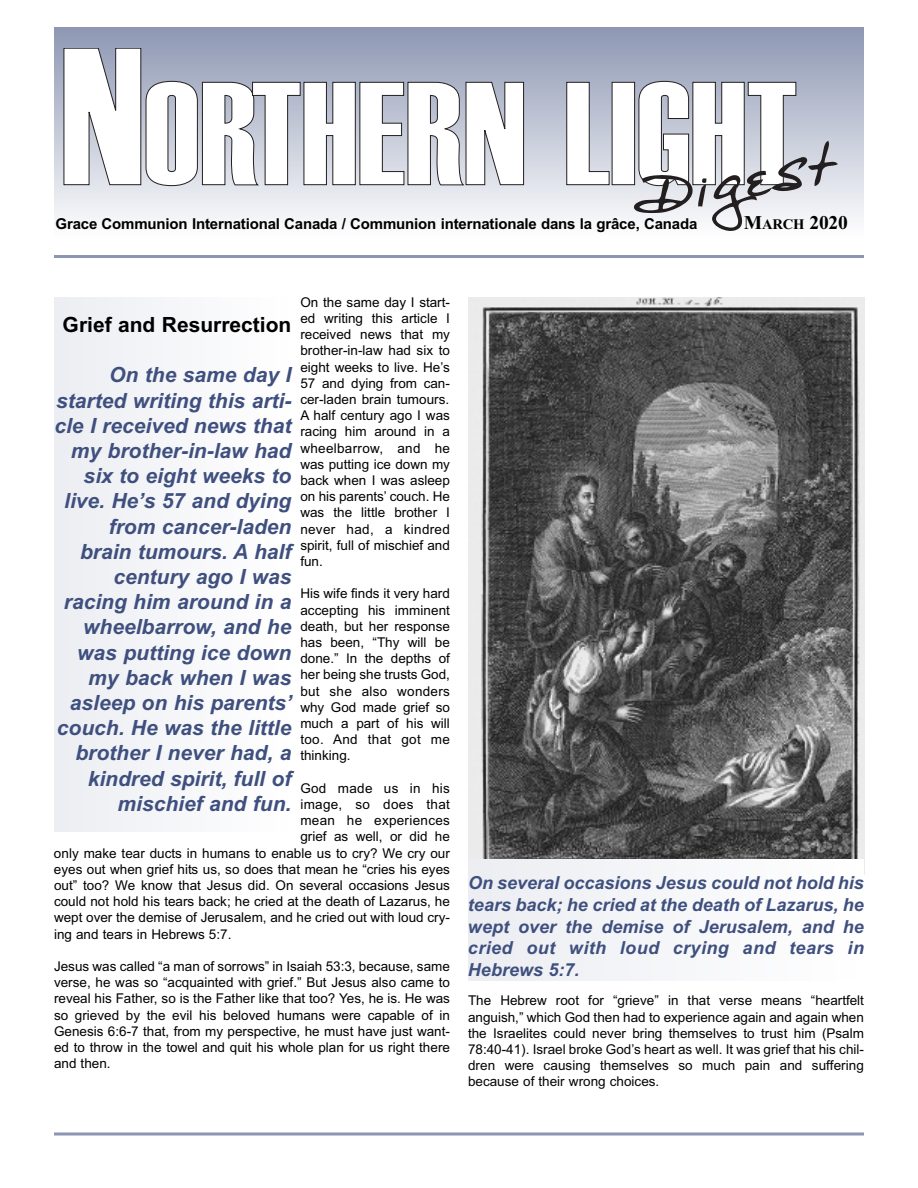
<style>
.page{position:relative;width:918px;height:1188px;background:#fff}
.page>*{position:absolute;margin:0;border:0;box-sizing:border-box;transform-origin:0 0}
.t1{font:italic 700 21px/25.2px "Arial";color:#3f507f;text-align:right}
.t2{font:700 21px "Arial";color:#000}
.t3{font:700 19.5px "Times New Roman";color:#000}
.t4{font:italic 700 18px/21.6px "Arial";letter-spacing:.02em;color:#3f507f;text-align:justify}
.t5{font:700 15px "Arial";letter-spacing:-.01em;color:#000}
.t6{font:13.5px/16.2px "Arial";color:#000;text-align:justify}
.t7{font:13.5px "Arial";letter-spacing:.02em;color:#000}
.s1{font-size:14.7px}
.s2{color:#040404}
</style>
<div class="page">
<hr style="left:54px;top:255px;width:810px;height:3px;background:#8c96b2">
<svg style="left:54px;top:1132px;width:810px;height:4px;background:#a8b0c5"></svg>
<div style="left:54px;top:297px;width:237px;height:534px;background:#f5f6f9"></div>
<div style="left:54px;top:27px;width:810px;height:210px;background:linear-gradient(to bottom,#8d97b3,#fdfdfd)"></div>
<svg style="left:64px;top:48px;width:460px;height:138px"></svg>
<svg style="left:566px;top:82px;width:43px;height:103px"></svg>
<div style="left:612px;top:82px;width:23px;height:103px;background:#fff"></div>
<svg style="left:633px;top:81px;width:205px;height:150px"></svg>
<img style="left:468px;top:297px;width:396px;height:563px">
<div style="left:468px;top:860px;width:396px;height:121px;background:#f5f6f9"></div>
<p class="t5" style="left:56px;top:215px;width:643px">Grace Communion International Canada / Communion internationale dans la grâce, Canada</p>
<h2 class="t3" style="left:744px;top:211px;width:106px">M<span class="s1">ARCH</span> 2020</h2>
<p class="t6" style="left:300px;top:294px;width:151px">On the same day I start&shy;ed writing this article I received news that my brother-in-law had six to eight weeks to live. He’s 57 and dying from can&shy;cer-laden brain tumours.<br>A half century ago I was racing him around in a wheelbarrow, and he was putting ice down my back when I was asleep on his parents’ couch. He was the little brother I never had, a kindred spirit, full of mischief and fun.</p>
<p class="t6" style="left:300px;top:586px;width:151px">His wife finds it very hard accepting his imminent death, but her response has been, “Thy will be done.” In the depths of her being she trusts God, but she also wonders why God made grief so much a part of his will too. And that got me thinking.</p>
<p class="t7" style="left:300px;top:780px;width:151px">God made us in his</p>
<p class="t7" style="left:300px;top:796px;width:151px">image, so does that</p>
<p class="t7" style="left:300px;top:813px;width:151px">mean he experiences</p>
<p class="t6" style="left:300px;top:829px;width:151px">grief as well, or did he</p>
<p class="t6" style="left:54px;top:845px;width:397px">only make tear ducts in humans to enable us to cry? We cry our</p>
<p class="t6" style="left:54px;top:861px;width:398px">eyes out when grief hits us, so does that mean he “cries his eyes</p>
<p class="t6" style="left:54px;top:877px;width:397px">out” too? We know that Jesus did. On several occasions Jesus</p>
<p class="t6" style="left:54px;top:893px;width:398px">could not hold his tears back; he cried at the death of Lazarus, he</p>
<p class="t6" style="left:54px;top:910px;width:397px">wept over the demise of Jerusalem, and he cried out with loud cry-</p>
<p class="t6" style="left:54px;top:926px;width:179px">ing and tears in Hebrews 5:7.</p>
<p class="t6" style="left:54px;top:958px;width:398px">Jesus was called “a man of sorrows” in Isaiah 53:3, because, same verse, he was so “acquainted with grief.” But Jesus also came to reveal his Father, so is the Father like that too? Yes, he is. He was so grieved by the evil his beloved humans were capable of in Genesis 6:6-7 that, from my perspective, he must have just want&shy;ed to throw in the towel and quit his whole plan for us right there and then.</p>
<h1 class="t2" style="left:63px;top:312px;width:230px">Grief and Resurrection</h1>
<p class="t1" style="left:54px;top:363px;width:239px">On the same day I started writing this arti&shy;cle I received news that my brother-in-law had six to eight weeks to live. He’s 57 and dying from cancer-laden brain tumours. A half century ago I was racing him around in a wheelbarrow, and he was putting ice down my back when I was asleep on his parents’ couch. He was the little brother I never had, a kindred spirit, full of mischief and fun.</p>
<h3 class="t4" style="left:468px;top:872px;width:398px">On several occasions Jesus could not hold his tears back; he cried at the death of Lazarus, he wept over the demise of Jerusalem, and he cried out with loud crying and tears in Hebrews 5:7.</h3>
<p class="t6" style="left:468px;top:993px;width:398px">The Hebrew root for “grieve” in that verse means “heartfelt anguish,” which God then had to experience again and again when the Israelites could never bring themselves to trust him (Psalm 78:40-41). <span class="s2">Israel broke God’s heart as well. It was grief that his chil&shy;dren were causing themselves so much pain and suffering because of their wrong choices.</span></p>
</div>
